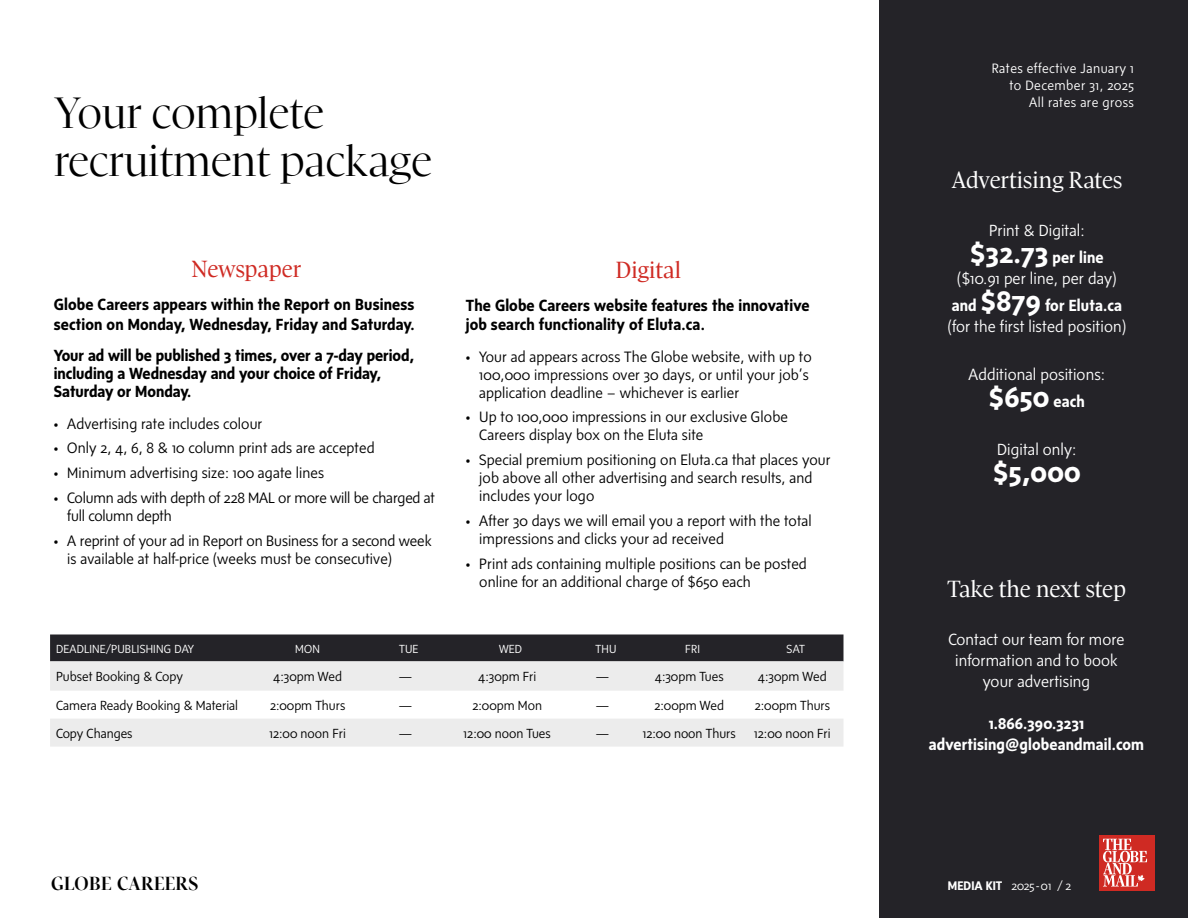
<style>
.page{position:relative;width:1188px;height:918px;background:#fff}
.page>*{position:absolute;margin:0;border:0;box-sizing:border-box;transform-origin:0 0}
.t1{font:45px/48px "Pratt Fine";letter-spacing:-.005em;color:#000}
.t2{font:700 30px "G Msans";letter-spacing:.005em;color:#fff}
.t3{font:24px "Pratt";color:#fff}
.t4{font:24px "Pratt";color:#cf2a23}
.t5{font:700 19.5px "Pratt Fine";color:#000}
.t6{font:700 16.5px/19.5px "G Msans";letter-spacing:.005em;color:#000}
.t7{font:300 16.5px/27px "G Msans";letter-spacing:.005em;color:#fff;text-align:center}
.t8{font:700 16.5px/21px "G Msans";letter-spacing:.005em;color:#fff;text-align:center}
.t9{font:300 15.3px/18px "G Msans";letter-spacing:.005em;color:#000}
.t10{font:300 13.8px/16.6px "G Msans";letter-spacing:.03em;color:#fff;text-align:right}
.t11{font:300 13.5px "G Msans";color:#000}
.t12{font:300 12.75px "G Msans";color:#fff}
.t13{font:300 12px "G Msans";letter-spacing:.015em;color:#fff}
.s1{font-weight:700;font-size:30px}
.s2{font-weight:700}
.s3{font-size:16.5px}
</style>
<div class="page">
<div style="left:50px;top:634px;width:793px;height:27px;background:#242328"></div>
<svg style="left:50px;top:661px;width:793px;height:86px;fill:#ececec"></svg>
<div style="left:879px;top:0;width:309px;height:918px;background:#242328"></div>
<div style="left:1100px;top:835px;width:55px;height:55px;background:#cf2a23"></div>
<svg style="left:1103px;top:839px;width:44px;height:48px"></svg>
<h1 class="t1" style="left:54px;top:90px;width:380px">Your complete recruitment package</h1>
<h3 class="t4" style="left:192px;top:257px;width:111px">Newspaper</h3>
<p class="t6" style="left:54px;top:295px;width:362px">Globe Careers appears within the Report on Business section on Monday, Wednesday, Friday and Saturday.</p>
<p class="t6" style="left:54px;top:347px;width:362px;line-height:18px">Your ad will be published 3 times, over a 7-day period, including a Wednesday and your choice of Friday,<br>Saturday or Monday.</p>
<p class="t9" style="left:54px;top:415px;width:210px">• Advertising rate includes colour</p>
<p class="t9" style="left:54px;top:439px;width:322px">• Only 2, 4, 6, 8 &amp; 10 column print ads are accepted</p>
<p class="t9" style="left:54px;top:464px;width:272px">• Minimum advertising size: 100 agate lines</p>
<p class="t9" style="left:67px;top:489px;width:369px;text-indent:-13px">• Column ads with depth of 228 MAL or more will be charged at full column depth</p>
<p class="t9" style="left:67px;top:532px;width:366px;text-indent:-13px">• A reprint of your ad in Report on Business for a second week is available at half-price (weeks must be consecutive)</p>
<h3 class="t4" style="left:616px;top:257px;width:66px">Digital</h3>
<p class="t6" style="left:466px;top:295px;width:346px">The Globe Careers website features the innovative job search functionality of Eluta.ca.</p>
<p class="t9" style="left:479px;top:347px;width:334px;text-indent:-13px">• Your ad appears across The Globe website, with up to<br>100,000 impressions over 30 days, or until your job’s application deadline – whichever is earlier</p>
<p class="t9" style="left:479px;top:408px;width:310px;text-indent:-13px">• Up to 100,000 impressions in our exclusive Globe<br>Careers display box on the Eluta site</p>
<p class="t9" style="left:479px;top:451px;width:353px;text-indent:-13px">• Special premium positioning on Eluta.ca that places your job above all other advertising and search results, and includes your logo</p>
<p class="t9" style="left:479px;top:512px;width:334px;text-indent:-13px">• After 30 days we will email you a report with the total impressions and clicks your ad received</p>
<p class="t9" style="left:479px;top:555px;width:329px;text-indent:-13px">• Print ads containing multiple positions can be posted online for an additional charge of $650 each</p>
<p class="t13" style="left:56px;top:642px;width:140px">DEADLINE/PUBLISHING DAY</p>
<p class="t13" style="left:295px;top:642px;width:26px">MON</p>
<p class="t13" style="left:399px;top:642px;width:21px">TUE</p>
<p class="t13" style="left:499px;top:642px;width:24px">WED</p>
<p class="t13" style="left:596px;top:642px;width:22px">THU</p>
<p class="t13" style="left:685px;top:642px;width:16px">FRI</p>
<p class="t13" style="left:787px;top:642px;width:20px">SAT</p>
<p class="t11" style="left:56px;top:669px;width:128px">Pubset Booking &amp; Copy</p>
<p class="t11" style="left:273px;top:669px;width:70px">4:30pm Wed</p>
<p class="t11" style="left:398px;top:669px;width:16px">—</p>
<p class="t11" style="left:478px;top:669px;width:60px">4:30pm Fri</p>
<p class="t11" style="left:596px;top:669px;width:16px">—</p>
<p class="t11" style="left:655px;top:669px;width:70px">4:30pm Tues</p>
<p class="t11" style="left:758px;top:669px;width:70px">4:30pm Wed</p>
<p class="t11" style="left:56px;top:698px;width:183px">Camera Ready Booking &amp; Material</p>
<p class="t11" style="left:270px;top:698px;width:77px">2:00pm Thurs</p>
<p class="t11" style="left:398px;top:698px;width:16px">—</p>
<p class="t11" style="left:472px;top:698px;width:71px">2:00pm Mon</p>
<p class="t11" style="left:596px;top:698px;width:16px">—</p>
<p class="t11" style="left:654px;top:698px;width:71px">2:00pm Wed</p>
<p class="t11" style="left:755px;top:698px;width:77px">2:00pm Thurs</p>
<p class="t11" style="left:56px;top:726px;width:78px">Copy Changes</p>
<p class="t11" style="left:269px;top:726px;width:78px">12:00 noon Fri</p>
<p class="t11" style="left:398px;top:726px;width:16px">—</p>
<p class="t11" style="left:464px;top:726px;width:89px">12:00 noon Tues</p>
<p class="t11" style="left:596px;top:726px;width:16px">—</p>
<p class="t11" style="left:643px;top:726px;width:94px">12:00 noon Thurs</p>
<p class="t11" style="left:754px;top:726px;width:78px">12:00 noon Fri</p>
<p class="t10" style="left:992px;top:60px;width:144px">Rates effective January 1 to December 31, 2025<br>All rates are gross</p>
<h3 class="t3" style="left:951px;top:168px;width:173px">Advertising Rates</h3>
<p class="t7" style="left:970px;top:217px;width:135px">Print &amp; Digital: <span class="s1">$32.73</span> <span class="s2">per line</span></p>
<p class="t7" style="left:952px;top:265px;width:172px">($10.91 per line, per day) <span class="s2">and</span> <span class="s1">$879</span> <span class="s2">for Eluta.ca</span></p>
<p class="t7" style="left:948px;top:313px;width:180px">(for the first listed position)</p>
<p class="t7" style="left:969px;top:361px;width:138px">Additional positions:</p>
<h2 class="t2" style="left:989px;top:380px;width:98px">$650 <span class="s3">each</span></h2>
<p class="t7" style="left:997px;top:436px;width:81px">Digital only:</p>
<h2 class="t2" style="left:993px;top:455px;width:89px">$5,000</h2>
<h3 class="t3" style="left:947px;top:577px;width:181px">Take the next step</h3>
<p class="t7" style="left:948px;top:629px;width:178px;line-height:21px">Contact our team for more information and to book your advertising</p>
<p class="t8" style="left:929px;top:713px;width:217px">1.866.390.3231 advertising@globeandmail.com</p>
<p class="t5" style="left:51px;top:873px;width:149px">GLOBE CAREERS</p>
<p class="t12" style="left:948px;top:879px;width:125px"><span class="s2">MEDIA KIT</span> 2025 - 01 / 2</p>
</div>
